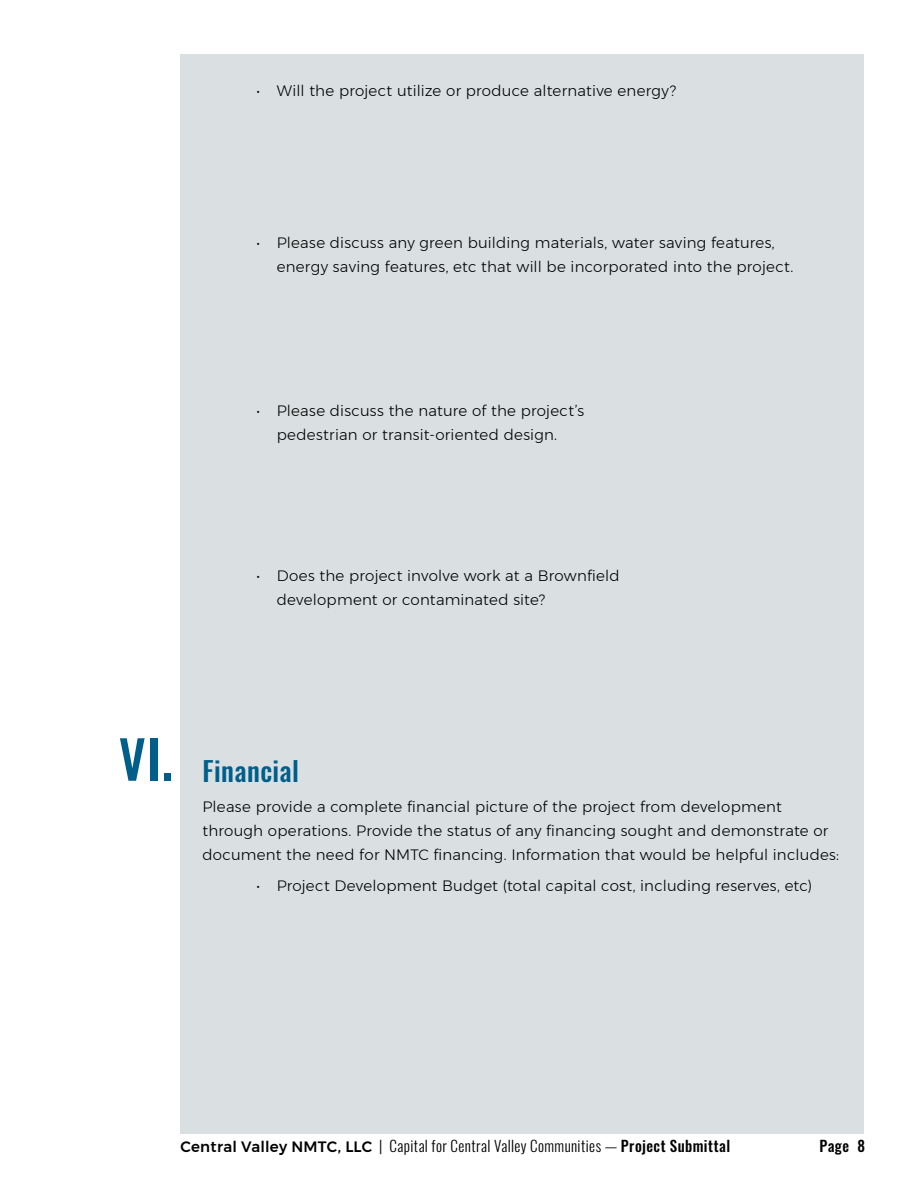
<style>
.page{position:relative;width:918px;height:1188px;background:#fff}
.page>*{position:absolute;margin:0;border:0;box-sizing:border-box;transform-origin:0 0}
.Paragraph_text{font:500 52.5px "Oswald";color:#005e8b}
.Paragraph_text-2{font:500 27px "Oswald";letter-spacing:.015em;color:#005e8b}
.Paragraph_text-3{font:300 15px/24px "Montserrat";letter-spacing:.015em;color:#000}
.t1{font:300 15px "Oswald";letter-spacing:.025em;color:#000}
.t2{font:500 15px "Oswald";color:#000}
.s1{font-family:"Montserrat";font-weight:500}
.s2{font-weight:500}
</style>
<div class="page">
<div style="left:180px;top:54px;width:684px;height:1080px;background:#dae0e2"></div>
<p class="Paragraph_text-3" style="left:256px;top:78px;width:421px">• Will the project utilize or produce alternative energy?</p>
<p class="Paragraph_text-3" style="left:277px;top:230px;width:518px;text-indent:-20px">• Please discuss any green building materials, water saving features, energy saving features, etc that will be incorporated into the project.</p>
<p class="Paragraph_text-3" style="left:256px;top:399px;width:329px;text-align:center">• Please discuss the nature of the project’s pedestrian or transit-oriented design.</p>
<p class="Paragraph_text-3" style="left:277px;top:563px;width:344px;text-indent:-20px">• Does the project involve work at a Brownfield development or contaminated site?</p>
<p class="Paragraph_text" style="left:119px;top:732px;width:56px">VI.</p>
<p class="Paragraph_text-2" style="left:202px;top:757px;width:98px">Financial</p>
<p class="Paragraph_text-3" style="left:202px;top:795px;width:638px">Please provide a complete financial picture of the project from development through operations. Provide the status of any financing sought and demonstrate or document the need for NMTC financing. Information that would be helpful includes:</p>
<p class="Paragraph_text-3" style="left:256px;top:874px;width:557px">• Project Development Budget (total capital cost, including reserves, etc)</p>
<p class="t1" style="left:180px;top:1132px;width:551px"><span class="s1">Central Valley NMTC, LLC</span> | Capital for Central Valley Communities — <span class="s2">Project Submittal</span></p>
<p class="t2" style="left:819px;top:1138px;width:47px">Page 8</p>
</div>
